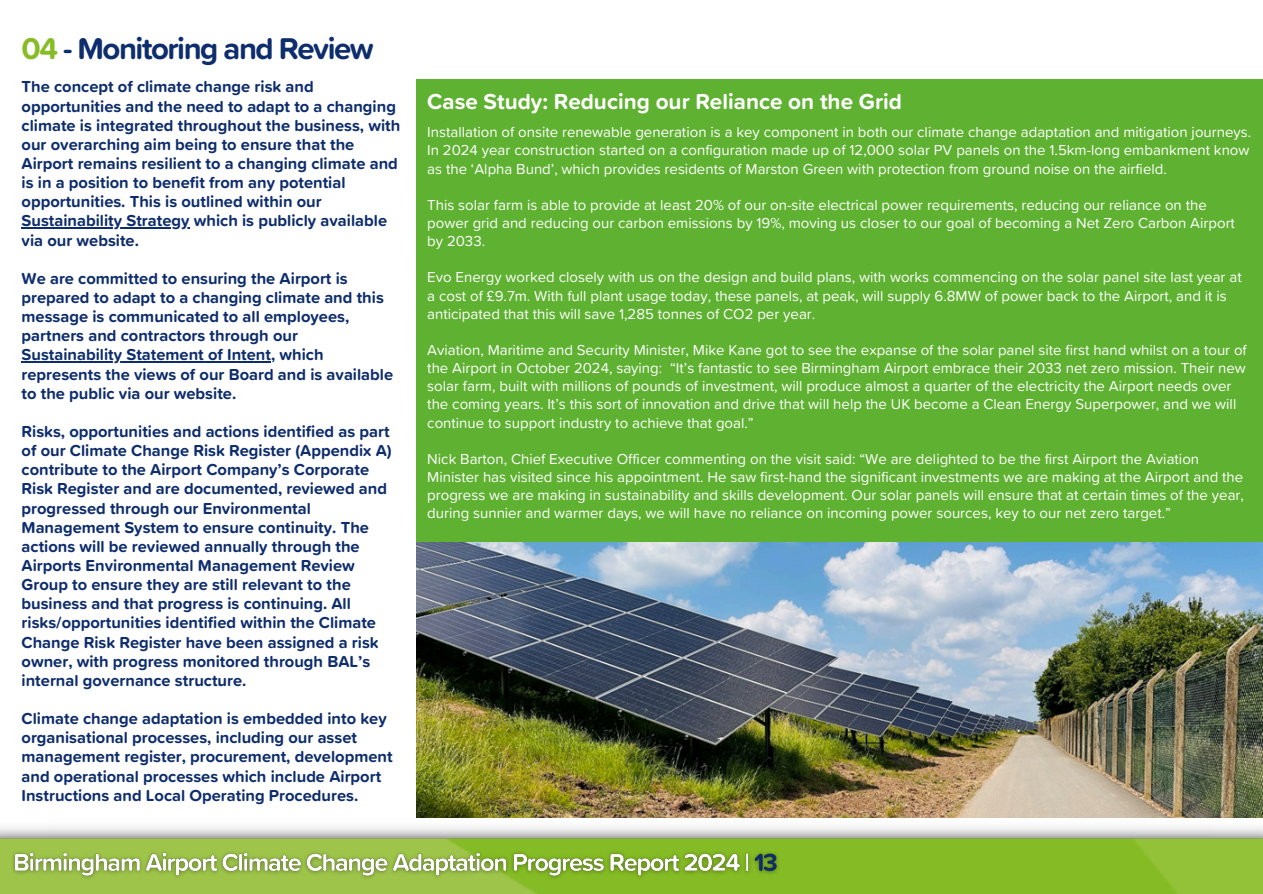
<style>
.page{position:relative;width:1263px;height:894px;background:#fff}
.page>*{position:absolute;margin:0;border:0;box-sizing:border-box;transform-origin:0 0}
.t1{font:700 31.2px "Proxima Soft";letter-spacing:-.045em;color:#0e2d6d}
.t2{font:700 22.5px "Proxima Soft";color:#fff}
.t3{font:700 16.5px/19.2px "Proxima Soft";color:#0e2d6d}
.t4{font:15px/18.1px "Proxima Soft";color:#fff}
.s1{color:#87bc26}
</style>
<div class="page">
<img style="left:0;top:817px;width:1263px;height:76px">
<hr style="left:22px;top:227px;width:168px;height:2px;background:#0e2d6d">
<hr style="left:22px;top:361px;width:249px;height:1px;background:#0e2d6d">
<img style="left:6px;top:843px;width:781px;height:42px">
<div style="left:417px;top:79px;width:846px;height:738px;background:#5fb131"></div>
<img style="left:417px;top:543px;width:846px;height:274px">
<h1 class="t1" style="left:22px;top:34px;width:354px"><span class="s1">04</span> - Monitoring and Review</h1>
<h4 class="t3" style="left:22px;top:78px;width:380px">The concept of climate change risk and opportunities and the need to adapt to a changing climate is integrated throughout the business, with our overarching aim being to ensure that the Airport remains resilient to a changing climate and is in a position to benefit from any potential opportunities. This is outlined within our</h4>
<h4 class="t3" style="left:22px;top:212px;width:367px">Sustainability Strategy which is publicly available via our website.</h4>
<h4 class="t3" style="left:22px;top:269px;width:364px">We are committed to ensuring the Airport is prepared to adapt to a changing climate and this message is communicated to all employees, partners and contractors through our</h4>
<h4 class="t3" style="left:22px;top:346px;width:373px">Sustainability Statement of Intent, which represents the views of our Board and is available to the public via our website.</h4>
<h4 class="t3" style="left:22px;top:422px;width:372px">Risks, opportunities and actions identified as part of our Climate Change Risk Register (Appendix A) contribute to the Airport Company’s Corporate Risk Register and are documented, reviewed and</h4>
<h4 class="t3" style="left:22px;top:499px;width:359px">progressed through our Environmental Management System to ensure continuity. The actions will be reviewed annually through the Airports Environmental Management Review Group to ensure they are still relevant to the business and that progress is continuing. All risks/opportunities identified within the Climate Change Risk Register have been assigned a risk owner, with progress monitored through BAL’s internal governance structure.</h4>
<h4 class="t3" style="left:22px;top:709px;width:373px">Climate change adaptation is embedded into key organisational processes, including our asset management register, procurement, development and operational processes which include Airport</h4>
<h3 class="t3" style="left:22px;top:786px;width:338px">Instructions and Local Operating Procedures.</h3>
<p class="t2" style="left:427px;top:91px;width:476px">Case Study: Reducing our Reliance on the Grid</p>
<p class="t4" style="left:427px;top:124px;width:825px;text-align:justify">Installation of onsite renewable generation is a key component in both our climate change adaptation and mitigation journeys.<br>In 2024 year construction started on a configuration made up of 12,000 solar PV panels on the 1.5km-long embankment know as the ‘Alpha Bund’, which provides residents of Marston Green with protection from ground noise on the airfield.</p>
<p class="t4" style="left:427px;top:196px;width:809px">This solar farm is able to provide at least 20% of our on-site electrical power requirements, reducing our reliance on the power grid and reducing our carbon emissions by 19%, moving us closer to our goal of becoming a Net Zero Carbon Airport by 2033.</p>
<p class="t4" style="left:427px;top:269px;width:816px">Evo Energy worked closely with us on the design and build plans, with works commencing on the solar panel site last year at a cost of £9.7m. With full plant usage today, these panels, at peak, will supply 6.8MW of power back to the Airport, and it is anticipated that this will save 1,285 tonnes of CO2 per year.</p>
<p class="t4" style="left:427px;top:341px;width:821px">Aviation, Maritime and Security Minister, Mike Kane got to see the expanse of the solar panel site first hand whilst on a tour of the Airport in October 2024, saying: “It’s fantastic to see Birmingham Airport embrace their 2033 net zero mission. Their new solar farm, built with millions of pounds of investment, will produce almost a quarter of the electricity the Airport needs over the coming years. It’s this sort of innovation and drive that will help the UK become a Clean Energy Superpower, and we will continue to support industry to achieve that goal.”</p>
<p class="t4" style="left:427px;top:450px;width:818px">Nick Barton, Chief Executive Officer commenting on the visit said: “We are delighted to be the first Airport the Aviation Minister has visited since his appointment. He saw first-hand the significant investments we are making at the Airport and the progress we are making in sustainability and skills development. Our solar panels will ensure that at certain times of the year, during sunnier and warmer days, we will have no reliance on incoming power sources, key to our net zero target.”</p>
</div>
